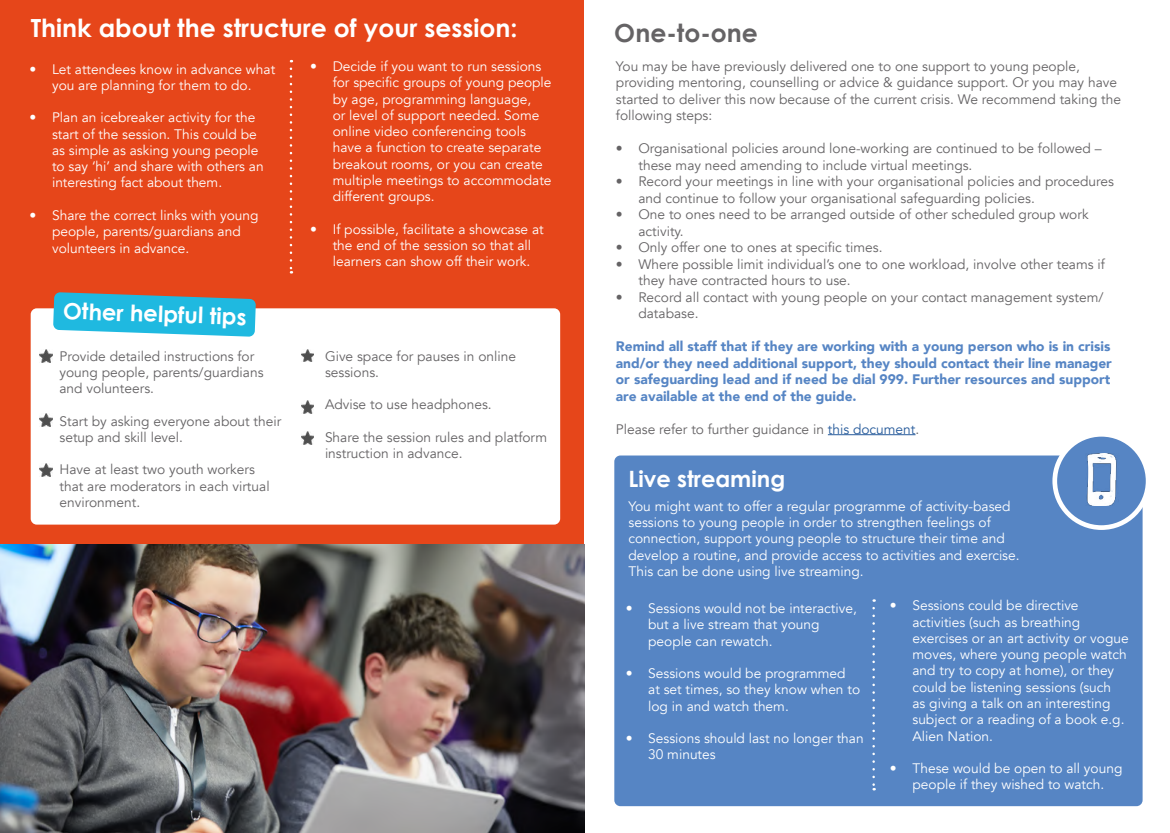
<style>
.page{position:relative;width:1170px;height:833px;background:#fff}
.page>*{position:absolute;margin:0;border:0;box-sizing:border-box;transform-origin:0 0}
.t1{font:700 25px "Century Gothic";color:#fff}
.t2{font:700 25px "Century Gothic";color:#656365}
.t3{font:700 22.5px "Century Gothic";color:#fff}
.t4{font:13.75px/16.2px "Avenir";color:#fff}
.t5{font:13.75px/16.5px "Avenir";color:#656365}
.t6{font:900 13.75px/16.5px "Avenir";color:#5685c4;text-align:justify}
.s1{color:#275b9b}
</style>
<div class="page">
<div style="left:1px;top:0;width:583px;height:666px;background:#e6461a"></div>
<img style="left:0;top:544px;width:585px;height:289px">
<svg style="left:290px;top:69px;width:2px;height:204px"></svg>
<div style="left:31px;top:308px;width:529px;height:216px;background:#fff;border-radius:6px"></div>
<svg style="left:53px;top:292px;width:203px;height:45px;background:#43b5d1"></svg>
<svg style="left:301px;top:349px;width:13px;height:13px"></svg>
<svg style="left:301px;top:400px;width:13px;height:13px"></svg>
<svg style="left:301px;top:432px;width:13px;height:12px"></svg>
<div style="left:614px;top:455px;width:528px;height:351px;background:#5685c4;border-radius:6px"></div>
<svg style="left:1052px;top:432px;width:98px;height:98px"></svg>
<div style="left:1057px;top:436px;width:88px;height:89px;background:#5685c4;border-radius:50%"></div>
<svg style="left:872px;top:608px;width:2px;height:182px"></svg>
<hr style="left:827px;top:434px;width:88px;height:1px;background:#275b9b">
<img style="left:1086px;top:453px;width:31px;height:52px">
<svg style="left:40px;top:350px;width:12px;height:13px"></svg>
<svg style="left:40px;top:414px;width:12px;height:12px"></svg>
<svg style="left:40px;top:463px;width:12px;height:13px"></svg>
<h1 class="t1" style="left:31px;top:9px;width:488px">Think about the structure of your session:</h1>
<h1 class="t2" style="left:614px;top:14px;width:145px">One-to-one</h1>
<p class="t5" style="left:616px;top:58px;width:506px">You may be have previously delivered one to one support to young people, providing mentoring, counselling or advice &amp; guidance support. Or you may have started to deliver this now because of the current crisis. We recommend taking the following steps:</p>
<p class="t5" style="left:638px;top:140px;width:464px;text-indent:-22px">• Organisational policies around lone-working are continued to be followed – these may need amending to include virtual meetings.</p>
<p class="t5" style="left:638px;top:173px;width:477px;text-indent:-22px">• Record your meetings in line with your organisational policies and procedures and continue to follow your organisational safeguarding policies.</p>
<p class="t5" style="left:638px;top:206px;width:451px;text-indent:-22px">• One to ones need to be arranged outside of other scheduled group work activity.</p>
<p class="t5" style="left:616px;top:239px;width:268px">• Only offer one to ones at specific times.</p>
<p class="t5" style="left:638px;top:256px;width:468px;text-indent:-22px">• Where possible limit individual’s one to one workload, involve other teams if they have contracted hours to use.</p>
<p class="t5" style="left:638px;top:289px;width:466px;text-indent:-22px">• Record all contact with young people on your contact management system/ database.</p>
<p class="t6" style="left:616px;top:338px;width:497px">Remind all staff that if they are working with a young person who is in crisis and/or they need additional support, they should contact their line manager or safeguarding lead and if need be dial 999. Further resources and support are available at the end of the guide.</p>
<p class="t5" style="left:616px;top:421px;width:305px">Please refer to further guidance in <span class="s1">this document</span>.</p>
<p class="t4" style="left:333px;top:58px;width:220px;text-indent:-22px">• Decide if you want to run sessions for specific groups of young people by age, programming language,<br>or level of support needed. Some online video conferencing tools have a function to create separate breakout rooms, or you can create multiple meetings to accommodate different groups.</p>
<p class="t4" style="left:333px;top:221px;width:212px;text-indent:-22px">• If possible, facilitate a showcase at the end of the session so that all learners can show off their work.</p>
<p class="t4" style="left:30px;top:61px;width:247px;text-align:center">• Let attendees know in advance what you are planning for them to do.</p>
<p class="t4" style="left:52px;top:110px;width:213px;text-indent:-22px">• Plan an icebreaker activity for the start of the session. This could be as simple as asking young people to say ‘hi’ and share with others an interesting fact about them.</p>
<p class="t4" style="left:52px;top:207px;width:208px;text-indent:-22px">• Share the correct links with young people, parents/guardians and volunteers in advance.</p>
<h2 class="t3" style="left:64px;top:293px;width:185px;rotate:2deg">Other helpful tips</h2>
<p class="t5" style="left:325px;top:348px;width:193px">Give space for pauses in online sessions.</p>
<p class="t5" style="left:325px;top:397px;width:168px">Advise to use headphones.</p>
<p class="t5" style="left:325px;top:429px;width:224px">Share the session rules and platform instruction in advance.</p>
<p class="t5" style="left:59px;top:348px;width:205px">Provide detailed instructions for young people, parents/guardians and volunteers.</p>
<p class="t5" style="left:59px;top:413px;width:223px">Start by asking everyone about their setup and skill level.</p>
<p class="t5" style="left:59px;top:462px;width:212px">Have at least two youth workers that are moderators in each virtual environment.</p>
<h2 class="t3" style="left:628px;top:462px;width:158px">Live streaming</h2>
<p class="t4" style="left:628px;top:498px;width:392px">You might want to offer a regular programme of activity-based sessions to young people in order to strengthen feelings of connection, support young people to structure their time and develop a routine, and provide access to activities and exercise.<br>This can be done using live streaming.</p>
<p class="t4" style="left:648px;top:600px;width:210px;text-indent:-22px">• Sessions would not be interactive, but a live stream that young people can rewatch.</p>
<p class="t4" style="left:648px;top:665px;width:213px;text-indent:-22px">• Sessions would be programmed at set times, so they know when to log in and watch them.</p>
<p class="t4" style="left:648px;top:730px;width:217px;text-indent:-22px">• Sessions should last no longer than<br>30 minutes</p>
<p class="t4" style="left:912px;top:598px;width:218px;text-indent:-22px">• Sessions could be directive activities (such as breathing exercises or an art activity or vogue moves, where young people watch and try to copy at home), or they could be listening sessions (such<br>as giving a talk on an interesting subject or a reading of a book e.g.<br>Alien Nation.</p>
<p class="t4" style="left:889px;top:760px;width:234px;text-align:center">• These would be open to all young people if they wished to watch.</p>
</div>
